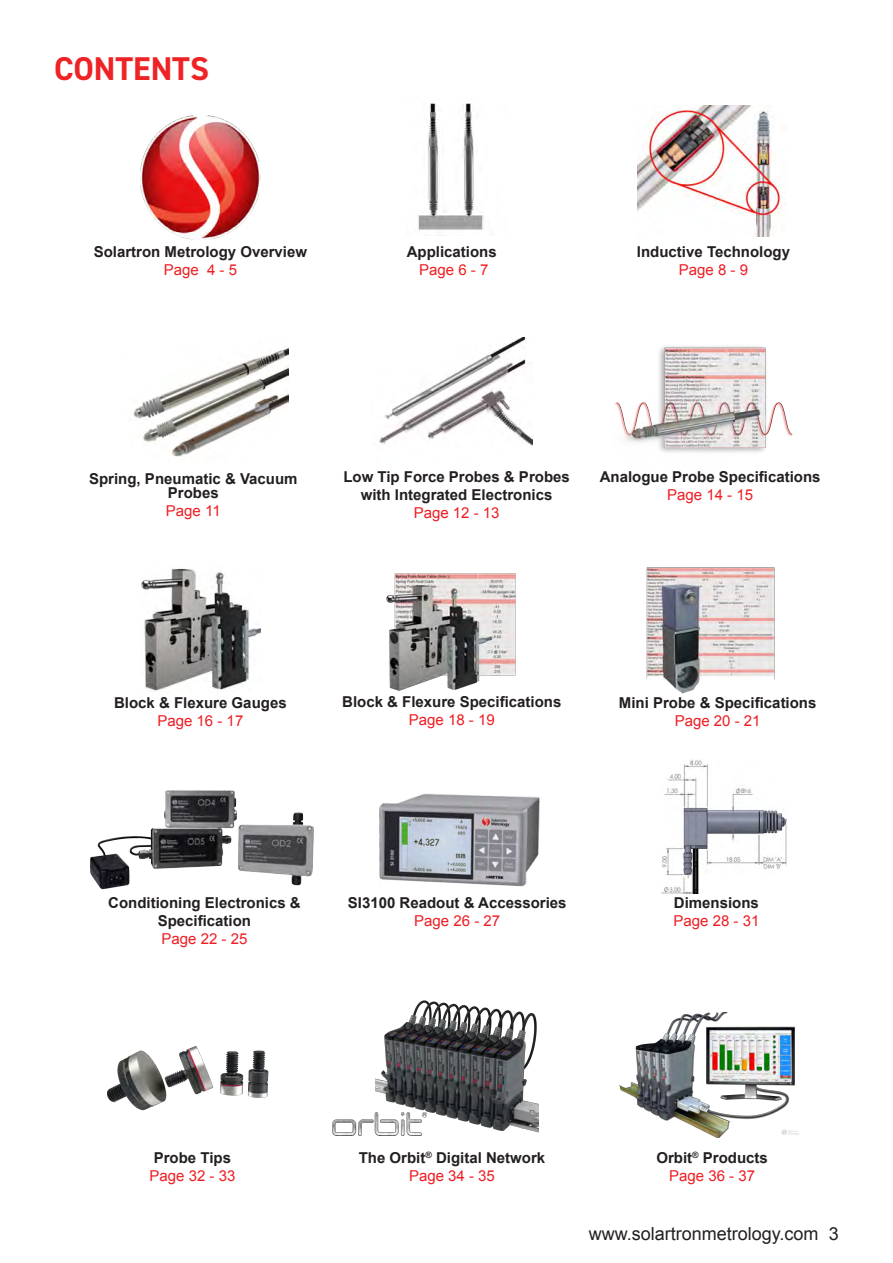
<style>
.page{position:relative;width:893px;height:1263px;background:#fff}
.page>*{position:absolute;margin:0;border:0;box-sizing:border-box;transform-origin:0 0}
.t1{font:700 33px "DIN2014";color:#ee2325}
.t2{font:18px "Arial";color:#231f20}
.t3{font:700 15px/18px "Arial";color:#231f20;text-align:center}
.t4{font:15px "Arial";color:#ee1d23}
.s1{font-weight:400;color:#ee1d23}
</style>
<div class="page">
<img style="left:379px;top:338px;width:153px;height:108px">
<img style="left:418px;top:103px;width:66px;height:127px">
<img style="left:141px;top:568px;width:120px;height:123px">
<img style="left:140px;top:116px;width:121px;height:123px">
<img style="left:637px;top:105px;width:150px;height:131px">
<img style="left:133px;top:348px;width:155px;height:109px">
<img style="left:615px;top:346px;width:178px;height:107px">
<img style="left:386px;top:573px;width:130px;height:118px">
<img style="left:646px;top:567px;width:129px;height:127px">
<img style="left:379px;top:793px;width:161px;height:94px">
<img style="left:90px;top:790px;width:224px;height:100px">
<img style="left:332px;top:1113px;width:90px;height:22px">
<img style="left:376px;top:1000px;width:163px;height:134px">
<img style="left:619px;top:1012px;width:180px;height:126px">
<img style="left:661px;top:759px;width:126px;height:134px">
<img style="left:108px;top:1046px;width:161px;height:65px">
<h1 class="t1" style="left:54px;top:46px;width:156px">CONTENTS</h1>
<p class="t3" style="left:94px;top:242px;width:215px">Solartron Metrology Overview</p>
<p class="t4" style="left:164px;top:261px;width:75px">Page 4 - 5</p>
<p class="t3" style="left:407px;top:242px;width:92px">Applications</p>
<p class="t4" style="left:419px;top:261px;width:71px">Page 6 - 7</p>
<p class="t3" style="left:637px;top:242px;width:155px">Inductive Technology</p>
<p class="t4" style="left:679px;top:261px;width:71px">Page 8 - 9</p>
<p class="t3" style="left:89px;top:471px;width:210px;line-height:14.7px">Spring, Pneumatic &amp; Vacuum<br>Probes</p>
<p class="t4" style="left:166px;top:503px;width:56px">Page 11</p>
<p class="t3" style="left:343px;top:468px;width:228px">Low Tip Force Probes &amp; Probes with Integrated Electronics</p>
<p class="t4" style="left:414px;top:505px;width:87px">Page 12 - 13</p>
<p class="t3" style="left:600px;top:468px;width:222px">Analogue Probe Specifications</p>
<p class="t4" style="left:667px;top:487px;width:87px">Page 14 - 15</p>
<p class="t3" style="left:114px;top:694px;width:174px">Block &amp; Flexure Gauges</p>
<p class="t4" style="left:157px;top:712px;width:87px">Page 16 - 17</p>
<p class="t3" style="left:342px;top:693px;width:221px">Block &amp; Flexure Specifications</p>
<p class="t4" style="left:409px;top:712px;width:87px">Page 18 - 19</p>
<p class="t3" style="left:619px;top:694px;width:199px">Mini Probe &amp; Specifications</p>
<p class="t4" style="left:675px;top:712px;width:87px">Page 20 - 21</p>
<p class="t3" style="left:108px;top:894px;width:194px">Conditioning Electronics &amp;<br>Specification</p>
<p class="t4" style="left:161px;top:930px;width:87px">Page 22 - 25</p>
<p class="t3" style="left:348px;top:894px;width:220px">SI3100 Readout &amp; Accessories</p>
<p class="t4" style="left:414px;top:912px;width:87px">Page 26 - 27</p>
<p class="t3" style="left:674px;top:894px;width:87px">Dimensions</p>
<p class="t4" style="left:673px;top:912px;width:87px">Page 28 - 31</p>
<p class="t3" style="left:154px;top:1148px;width:79px">Probe Tips</p>
<p class="t4" style="left:149px;top:1167px;width:87px">Page 32 - 33</p>
<p class="t3" style="left:359px;top:1149px;width:188px">The Orbit<sup>®</sup> Digital Network<br><span class="s1">Page 34 - 35</span></p>
<p class="t3" style="left:656px;top:1149px;width:113px">Orbit<sup>®</sup> Products<br><span class="s1">Page 36 - 37</span></p>
<p class="t2" style="left:589px;top:1223px;width:252px">www.solartronmetrology.com 3</p>
</div>
